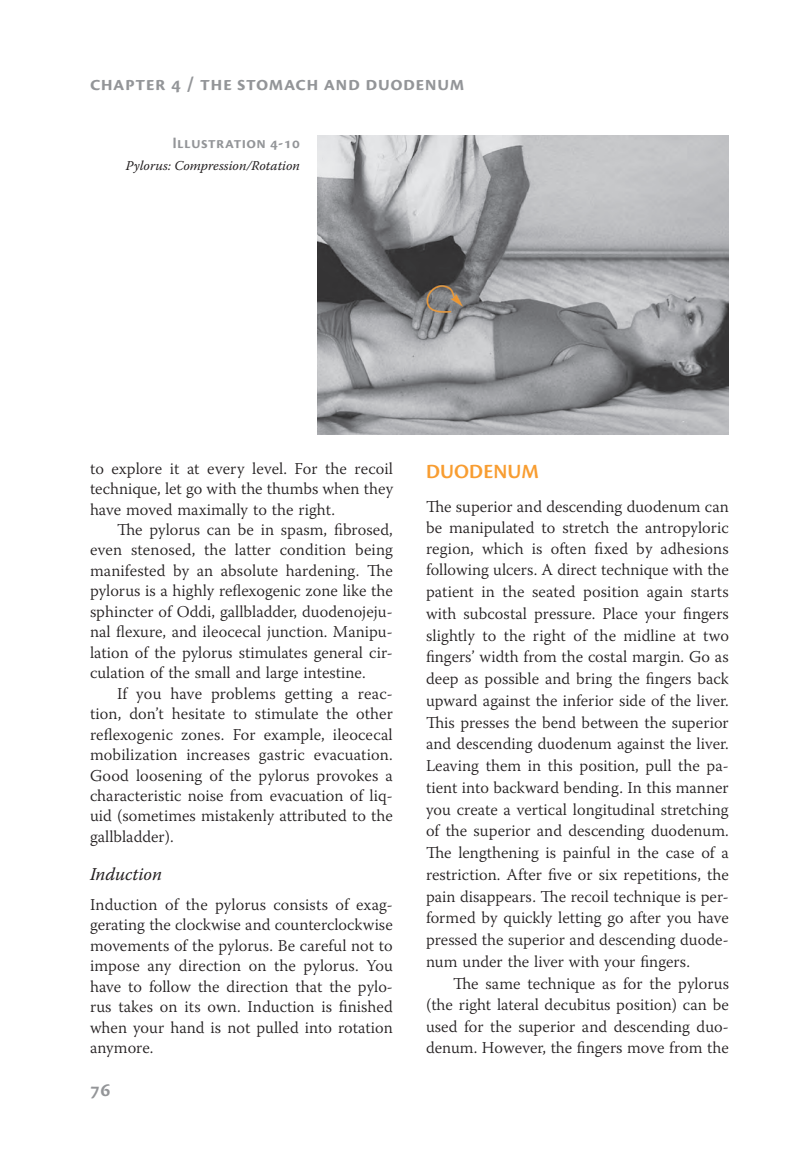
<style>
.page{position:relative;width:810px;height:1152px;background:#fff}
.page>*{position:absolute;margin:0;border:0;box-sizing:border-box;transform-origin:0 0}
.t1{font:600 21px "Cronos Pro";letter-spacing:.02em;color:#939598}
.VeemC{font:600 21px "Cronos Pro";letter-spacing:.005em;color:#f89d31}
.VeemD{font:italic 18px "Warnock Pro";color:#231f20}
.Text{font:300 16.5px/21.6px "Warnock Pro";color:#231f20;text-align:justify}
.Text_Next{font:300 16.5px/20.4px "Warnock Pro";color:#231f20;text-align:justify}
.Cap{font:600 16.5px "Cronos Pro";letter-spacing:.02em;color:#939598}
.Cap_Text_No_Dots{font:italic 13.5px "Warnock Pro";color:#231f20}
</style>
<div class="page">
<img style="left:318px;top:135px;width:411px;height:300px">
<p class="t1" style="left:90px;top:71px;width:376px">chapter 4 / the stomach and duodenum</p>
<p class="Cap" style="left:172px;top:133px;width:129px">Illustration 4-10</p>
<p class="Cap_Text_No_Dots" style="left:126px;top:157px;width:176px">Pylorus: Compression/Rotation</p>
<p class="Text_Next" style="left:90px;top:458px;width:305px">to explore it at every level. For the recoil technique, let go with the thumbs when they have moved maximally to the right.</p>
<p class="Text_Next" style="left:90px;top:519px;width:305px;text-indent:27px">The pylorus can be in spasm, fibrosed, even stenosed, the latter condition being manifested by an absolute hardening. The pylorus is a highly reflexogenic zone like the sphincter of Oddi, gallbladder, duodenojeju&shy;nal flexure, and ileocecal junction. Manipu&shy;lation of the pylorus stimulates general cir&shy;culation of the small and large intestine.</p>
<p class="Text_Next" style="left:90px;top:683px;width:305px;text-indent:27px">If you have problems getting a reac&shy;tion, don’t hesitate to stimulate the other reflexogenic zones. For example, ileocecal mobilization increases gastric evacuation.<br>Good loosening of the pylorus provokes a characteristic noise from evacuation of liq&shy;uid (sometimes mistakenly attributed to the gallbladder).</p>
<p class="VeemD" style="left:90px;top:864px;width:74px">Induction</p>
<p class="Text" style="left:90px;top:894px;width:305px;line-height:20.4px">Induction of the pylorus consists of exag&shy;gerating the clockwise and counterclockwise movements of the pylorus. Be careful not to impose any direction on the pylorus. You have to follow the direction that the pylo&shy;rus takes on its own. Induction is finished when your hand is not pulled into rotation anymore.</p>
<p class="t1" style="left:90px;top:1078px;width:22px">76</p>
<p class="VeemC" style="left:426px;top:459px;width:114px">DUODENUM</p>
<p class="Text" style="left:426px;top:496px;width:305px">The superior and descending duodenum can be manipulated to stretch the antropyloric region, which is often fixed by adhesions following ulcers. A direct technique with the patient in the seated position again starts with subcostal pressure. Place your fingers slightly to the right of the midline at two fingers’ width from the costal margin. Go as deep as possible and bring the fingers back upward against the inferior side of the liver.<br>This presses the bend between the superior and descending duodenum against the liver.<br>Leaving them in this position, pull the pa&shy;tient into backward bending. In this manner you create a vertical longitudinal stretching of the superior and descending duodenum.<br>The lengthening is painful in the case of a restriction. After five or six repetitions, the pain disappears. The recoil technique is per&shy;formed by quickly letting go after you have pressed the superior and descending duode&shy;num under the liver with your fingers.</p>
<p class="Text_Next" style="left:426px;top:972px;width:305px;line-height:21.5px;text-indent:27px">The same technique as for the pylorus (the right lateral decubitus position) can be used for the superior and descending duo&shy;denum. However, the fingers move from the</p>
</div>
